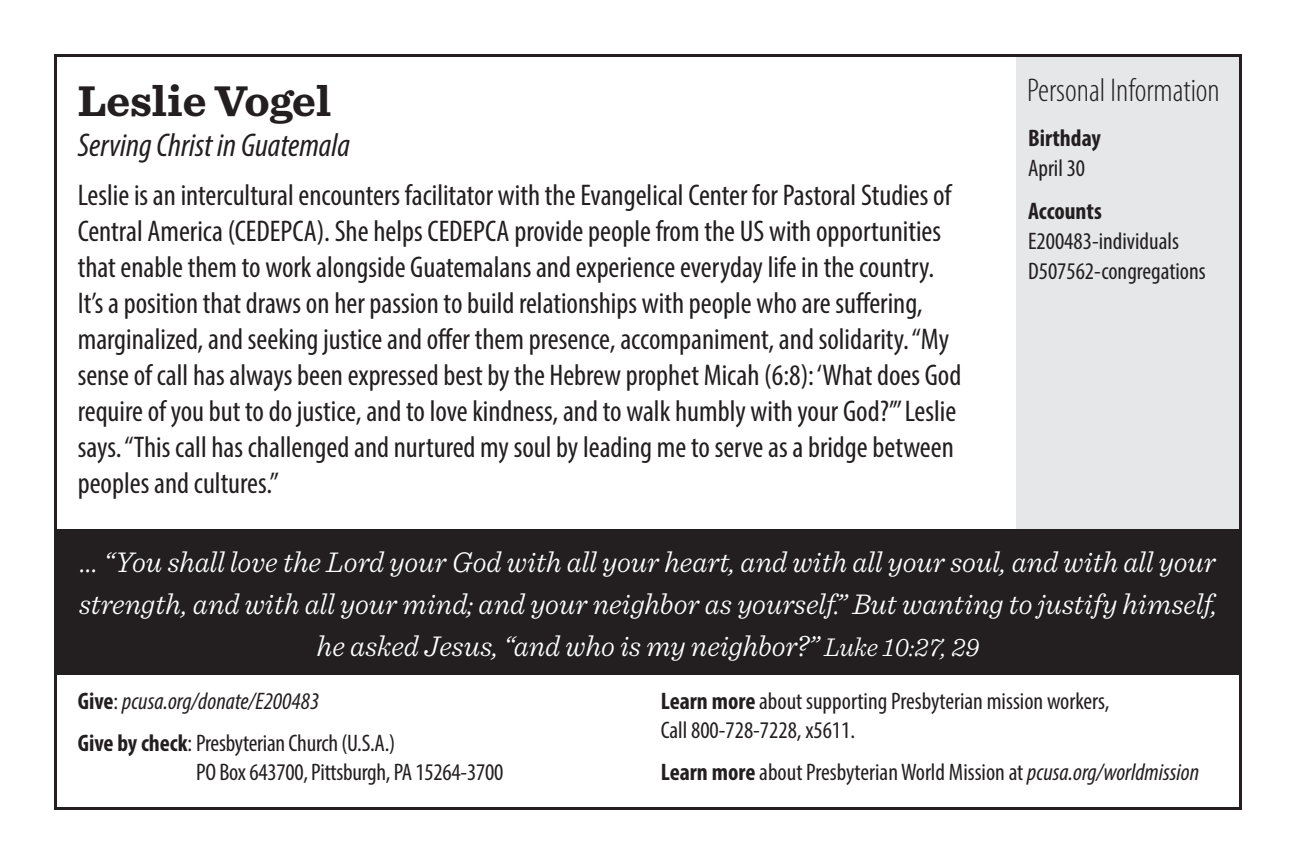
<style>
.page{position:relative;width:1296px;height:864px;background:#fff}
.page>*{position:absolute;margin:0;border:0;box-sizing:border-box;transform-origin:0 0}
.Back_-_name{font:700 45px "Sentinel";color:#231f20}
.Back_-_Serving{font:italic condensed 33px "Myriad Pro";color:#231f20}
.t1{font:300 condensed 33px "Myriad Pro";color:#231f20}
.back_-_Body{font:condensed 30px/36px "Myriad Pro";color:#231f20}
.t2{font:italic 300 30px/42px "Sentinel";color:#fff;text-align:center}
.t3{font:condensed 24px/28.8px "Myriad Pro";color:#231f20}
.t4{font:italic condensed 24px "Myriad Pro";color:#231f20}
.t5{font:700 condensed 24px "Myriad Pro";color:#231f20}
.s1{font-size:27px}
.s2{font-weight:700;font-style:normal}
.s3{font-style:normal}
.s4{font-weight:700}
.s5{font-style:italic}
</style>
<div class="page">
<div style="left:1016px;top:57px;width:223px;height:483px;background:#e6e7e9"></div>
<div style="left:57px;top:529px;width:1183px;height:146px;background:#231f20"></div>
<p class="Back_-_name" style="left:78px;top:65px;width:255px">Leslie Vogel</p>
<p class="Back_-_Serving" style="left:78px;top:125px;width:274px">Serving Christ in Guatemala</p>
<p class="back_-_Body" style="left:78px;top:177px;width:885px">Leslie is an intercultural encounters facilitator with the Evangelical Center for Pastoral Studies of Central America (CEDEPCA). She helps CEDEPCA provide people from the US with opportunities that enable them to work alongside Guatemalans and experience everyday life in the country.<br>It’s a position that draws on her passion to build relationships with people who are suffering, marginalized, and seeking justice and offer them presence, accompaniment, and solidarity. “My sense of call has always been expressed best by the Hebrew prophet Micah (6:8): ‘What does God require of you but to do justice, and to love kindness, and to walk humbly with your God?’” Leslie says. “This call has challenged and nurtured my soul by leading me to serve as a bridge between peoples and cultures.”</p>
<p class="t1" style="left:1027px;top:70px;width:194px">Personal Information</p>
<p class="t5" style="left:1028px;top:123px;width:74px">Birthday</p>
<p class="t3" style="left:1028px;top:153px;width:59px">April 30</p>
<p class="t5" style="left:1028px;top:197px;width:75px">Accounts</p>
<p class="t3" style="left:1028px;top:227px;width:152px">E200483-individuals</p>
<p class="t3" style="left:1028px;top:257px;width:179px">D507562-congregations</p>
<p class="t2" style="left:79px;top:539px;width:1140px">… “You shall love the Lord your God with all your heart, and with all your soul, and with all your strength, and with all your mind; and your neighbor as yourself.” But wanting to justify himself, he asked Jesus, “and who is my neighbor?” <span class="s1">Luke 10:27, 29</span></p>
<p class="t4" style="left:78px;top:686px;width:243px"><span class="s2">Give</span><span class="s3">:</span> pcusa.org/donate/E200483</p>
<p class="t3" style="left:196px;top:728px;width:309px;text-indent:-118px"><span class="s4">Give by check</span>: Presbyterian Church (U.S.A.)<br>PO Box 643700, Pittsburgh, PA 15264-3700</p>
<p class="t3" style="left:661px;top:686px;width:450px"><span class="s4">Learn more</span> about supporting Presbyterian mission workers,<br>Call 800-728-7228, x5611.</p>
<p class="t3" style="left:661px;top:757px;width:540px"><span class="s4">Learn more</span> about Presbyterian World Mission at <span class="s5">pcusa.org/worldmission</span></p>
</div>
